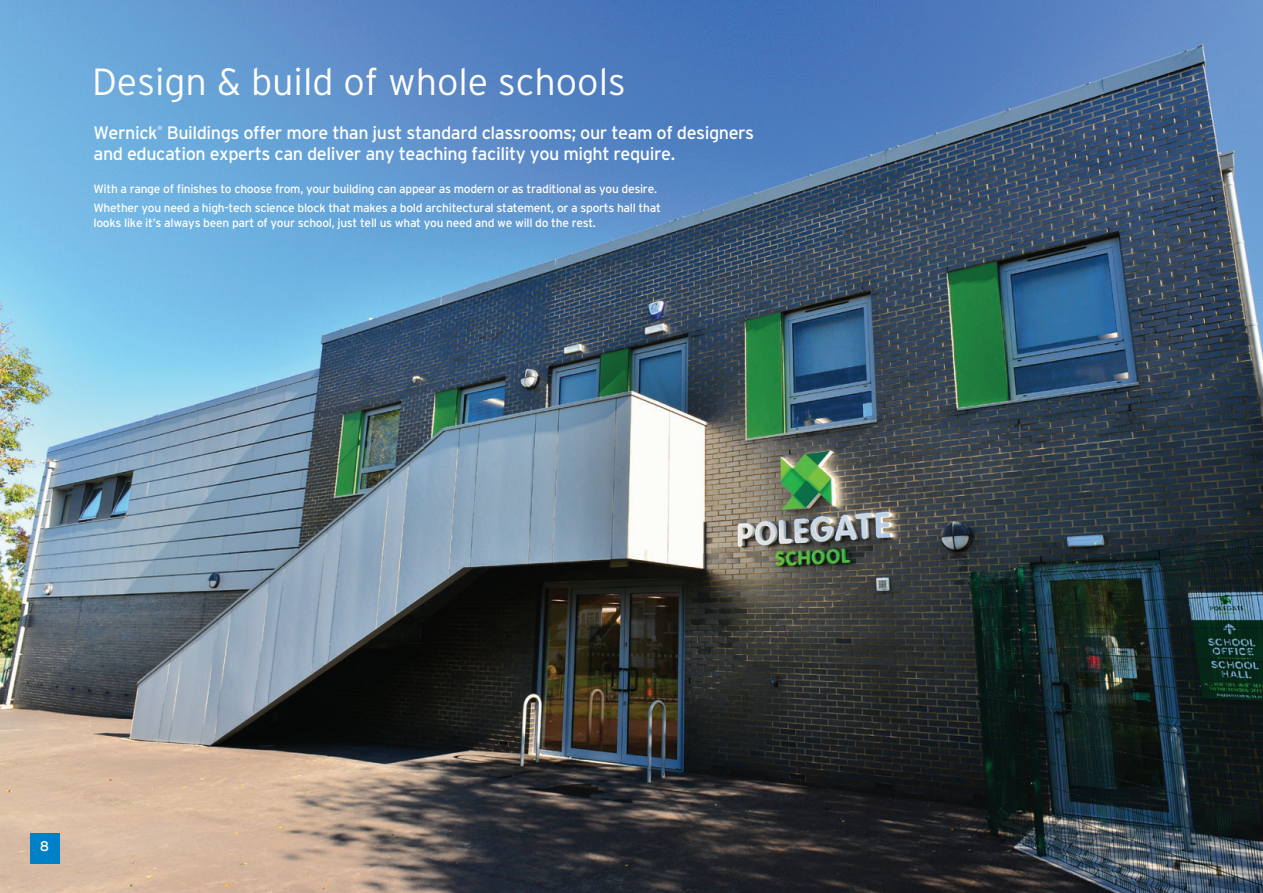
<style>
.page{position:relative;width:1263px;height:893px;background:#fff}
.page>*{position:absolute;margin:0;border:0;box-sizing:border-box;transform-origin:0 0}
.t1{font:300 37.8px "Interstate";color:#fff}
.t2{font:18px/21px "Interstate";letter-spacing:-.025em;color:#fff}
.t3{font:13.95px "Interstate";color:#fff}
.t4{font:12px/19.2px "Interstate";letter-spacing:-.025em;color:#fff}
.t5{font:6px "Interstate";color:#fff}
</style>
<div class="page">
<img style="left:0;top:0;width:1263px;height:893px">
<div style="left:30px;top:833px;width:30px;height:30px;background:#0080c5"></div>
<h1 class="t1" style="left:92px;top:61px;width:535px">Design &amp; build of whole schools</h1>
<h2 class="t2" style="left:94px;top:122px;width:66px">Wernick</h2>
<p class="t5" style="left:157px;top:124px;width:7px">®</p>
<h2 class="t2" style="left:94px;top:122px;width:662px;text-indent:73px">Buildings offer more than just standard classrooms; our team of designers and education experts can deliver any teaching facility you might require.</h2>
<p class="t4" style="left:94px;top:179px;width:569px">With a range of finishes to choose from, your building can appear as modern or as traditional as you desire.<br>Whether you need a high-tech science block that makes a bold architectural statement, or a sports hall that</p>
<p class="t4" style="left:94px;top:213px;width:504px">looks like it’s always been part of your school, just tell us what you need and we will do the rest.</p>
<p class="t3" style="left:40px;top:838px;width:11px">8</p>
</div>
